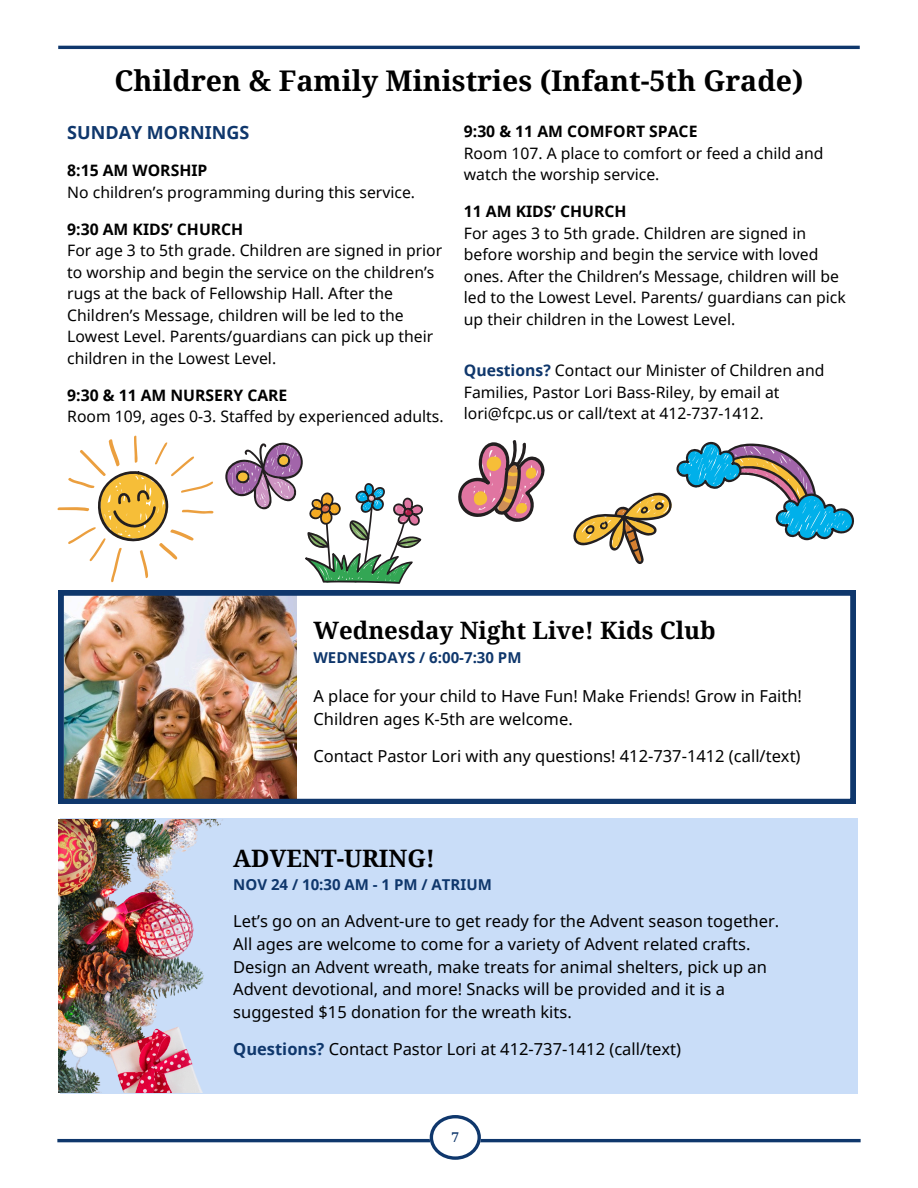
<style>
.page{position:relative;width:918px;height:1188px;background:#fff}
.page>*{position:absolute;margin:0;border:0;box-sizing:border-box;transform-origin:0 0}
.t1{font:700 28.5px "Noto Serif";color:#000}
.t2{font:700 24px "Noto Serif";color:#000}
.t3{font:700 18px "Noto Sans";color:#0f376c}
.t4{font:16.5px/22.8px "Noto Sans";color:#000}
.t5{font:15.75px/21.6px "Noto Sans";color:#000}
.t6{font:700 15.75px "Noto Sans";color:#000}
.t7{font:700 15px "Noto Sans";color:#0f376c}
.t8{font:700 13.5px "Noto Serif";color:#0f376c}
.s1{font-weight:700;color:#0f376c}
</style>
<div class="page">
<hr style="left:58px;top:46px;width:802px;height:3px;background:#0f376c">
<hr style="left:57px;top:1139px;width:804px;height:3px;background:#0f376c">
<svg style="left:430px;top:1115px;width:51px;height:45px"></svg>
<img style="left:58px;top:590px;width:798px;height:214px">
<div style="left:60px;top:818px;width:797px;height:276px;background:#c9ddf8"></div>
<img style="left:58px;top:819px;width:165px;height:274px">
<svg style="left:57px;top:436px;width:157px;height:147px"></svg>
<svg style="left:458px;top:440px;width:87px;height:82px"></svg>
<svg style="left:225px;top:442px;width:198px;height:142px"></svg>
<svg style="left:573px;top:442px;width:281px;height:122px"></svg>
<p class="t1" style="left:114px;top:60px;width:691px">Children &amp; Family Ministries (Infant-5th Grade)</p>
<p class="t3" style="left:67px;top:120px;width:184px">SUNDAY MORNINGS</p>
<p class="t6" style="left:67px;top:160px;width:142px">8:15 AM WORSHIP</p>
<p class="t5" style="left:67px;top:181px;width:349px">No children’s programming during this service.</p>
<p class="t6" style="left:67px;top:218px;width:178px">9:30 AM KIDS’ CHURCH</p>
<p class="t5" style="left:67px;top:239px;width:377px">For age 3 to 5th grade. Children are signed in prior to worship and begin the service on the children’s rugs at the back of Fellowship Hall. After the Children’s Message, children will be led to the Lowest Level. Parents/guardians can pick up their children in the Lowest Level.</p>
<p class="t6" style="left:67px;top:384px;width:222px">9:30 &amp; 11 AM NURSERY CARE</p>
<p class="t5" style="left:67px;top:405px;width:378px">Room 109, ages 0-3. Staffed by experienced adults.</p>
<p class="t6" style="left:464px;top:120px;width:235px">9:30 &amp; 11 AM COMFORT SPACE</p>
<p class="t5" style="left:464px;top:142px;width:361px">Room 107. A place to comfort or feed a child and watch the worship service.</p>
<p class="t6" style="left:464px;top:200px;width:164px">11 AM KIDS’ CHURCH</p>
<p class="t5" style="left:464px;top:222px;width:384px">For ages 3 to 5th grade. Children are signed in before worship and begin the service with loved ones. After the Children’s Message, children will be led to the Lowest Level. Parents/ guardians can pick up their children in the Lowest Level.</p>
<p class="t5" style="left:464px;top:359px;width:362px"><span class="s1">Questions?</span> Contact our Minister of Children and<br>Families, Pastor Lori Bass-Riley, by email at lori@fcpc.us or call/text at 412-737-1412.</p>
<p class="t2" style="left:314px;top:614px;width:404px">Wednesday Night Live! Kids Club</p>
<p class="t7" style="left:314px;top:647px;width:210px">WEDNESDAYS / 6:00-7:30 PM</p>
<p class="t4" style="left:314px;top:684px;width:490px">A place for your child to Have Fun! Make Friends! Grow in Faith!<br>Children ages K-5th are welcome.</p>
<p class="t4" style="left:314px;top:744px;width:489px">Contact Pastor Lori with any questions! 412-737-1412 (call/text)</p>
<p class="t2" style="left:233px;top:841px;width:203px">ADVENT-URING!</p>
<p class="t7" style="left:233px;top:874px;width:260px">NOV 24 / 10:30 AM - 1 PM / ATRIUM</p>
<p class="t4" style="left:233px;top:909px;width:548px">Let’s go on an Advent-ure to get ready for the Advent season together.<br>All ages are welcome to come for a variety of Advent related crafts.<br>Design an Advent wreath, make treats for animal shelters, pick up an Advent devotional, and more! Snacks will be provided and it is a suggested $15 donation for the wreath kits.</p>
<p class="t4" style="left:233px;top:1037px;width:449px"><span class="s1">Questions?</span> Contact Pastor Lori at 412-737-1412 (call/text)</p>
<h1 class="t8" style="left:452px;top:1128px;width:9px">7</h1>
</div>
